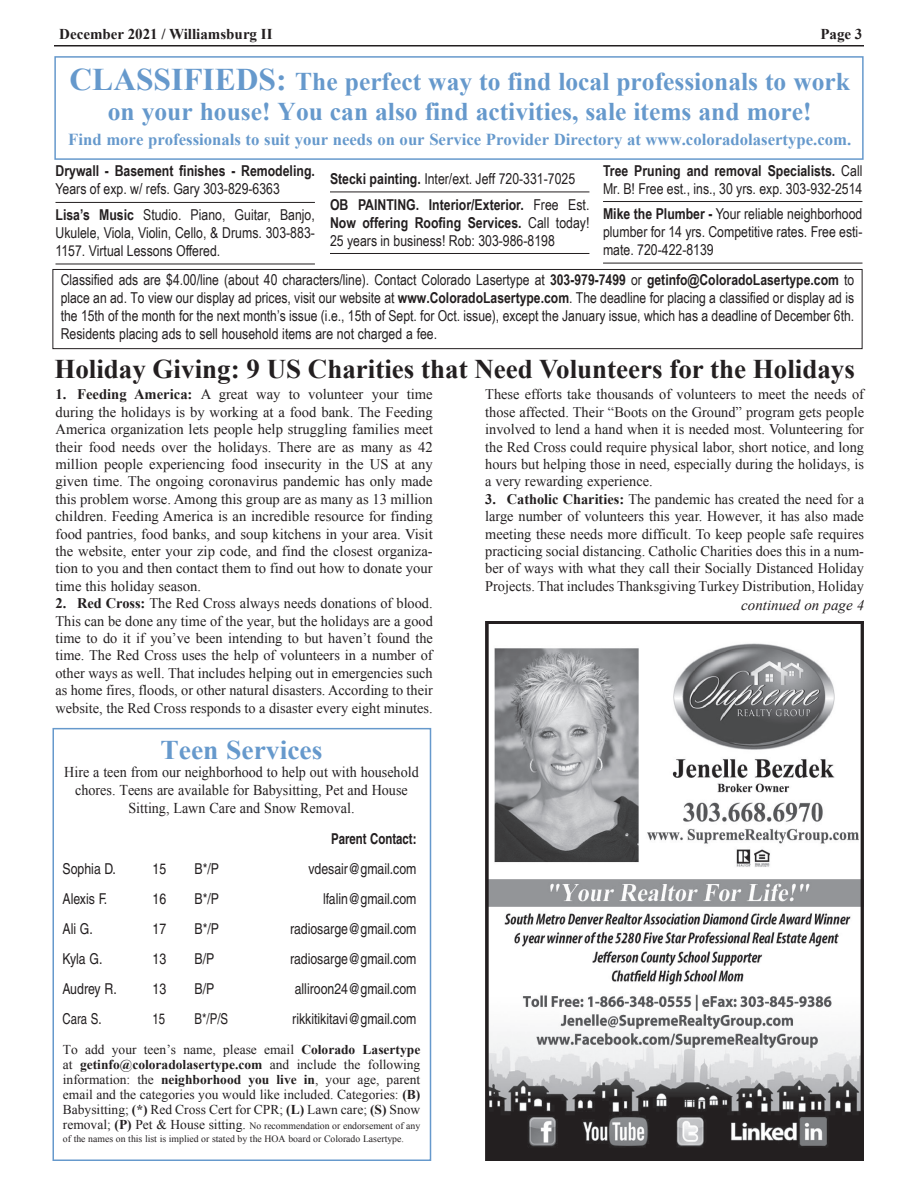
<style>
.page{position:relative;width:918px;height:1188px;background:#fff}
.page>*{position:absolute;margin:0;border:0;box-sizing:border-box;transform-origin:0 0}
.HeadsBody{font:700 27px "Times New Roman";color:#231f20}
.t1{font:700 27px "Times New Roman";color:#69c}
.t2{font:700 25.5px "Times New Roman";color:#69c}
.t3{font:700 16.65px "Times New Roman";color:#69c}
.Classifieds{font:15px/18px "Arial Narrow";color:#231f20;text-align:justify}
.t4{font:condensed 15px "Helvetica";color:#231f20}
.Classifieds-2{font:700 15px/18px "Arial Narrow";color:#231f20}
.t5{font:15px/18px "Times New Roman";color:#231f20;text-align:center;scale:.94 1}
.HeadsBody-2{font:700 15px "Times New Roman";color:#231f20}
.Quotes{font:italic 15px "Times New Roman";color:#231f20}
.t6{font:700 condensed 15px "Helvetica";color:#231f20;scale:.93 1}
.t7{font:condensed 15px "Helvetica";color:#231f20;scale:.93 1}
.Body_Copy{font:14.7px/17.4px "Times New Roman";color:#231f20;text-align:justify}
.t8{font:13.5px/15px "Times New Roman";color:#231f20;text-align:justify}
.t9{font:9.75px/12.8px "Times New Roman";color:#231f20}
.s1{font-size:31.5px}
.s2{font-weight:400}
.s3{font-weight:700}
.s4{font-size:13.5px}
.s5{font-weight:700;font-size:13.5px}
</style>
<div class="page">
<hr style="left:56px;top:202px;width:259px;height:1px;background:#231f20">
<hr style="left:56px;top:264px;width:259px;height:1px;background:#231f20">
<hr style="left:330px;top:192px;width:259px;height:1px;background:#231f20">
<hr style="left:330px;top:253px;width:259px;height:1px;background:#231f20">
<hr style="left:603px;top:201px;width:260px;height:1px;background:#231f20">
<hr style="left:603px;top:263px;width:260px;height:1px;background:#231f20">
<hr style="left:54px;top:45px;width:810px;height:1px;background:#231f20">
<div style="left:52px;top:269px;width:810px;height:80px;border:1px solid #231f20"></div>
<div style="left:54px;top:56px;width:810px;height:104px;border:2px solid #69c"></div>
<div style="left:52px;top:728px;width:379px;height:433px;border:2px solid #69c"></div>
<svg style="left:490px;top:643px;width:370px;height:514px"></svg>
<div style="left:486px;top:621px;width:378px;height:540px;border:3px solid #231f20"></div>
<p class="HeadsBody-2" style="left:59px;top:23px;width:215px">December 2021 / Williamsburg II</p>
<p class="HeadsBody-2" style="left:820px;top:23px;width:44px">Page 3</p>
<p class="t2" style="left:70px;top:64px;width:782px"><span class="s1">CLASSIFIEDS:</span> The perfect way to find local professionals to work</p>
<p class="t2" style="left:108px;top:94px;width:705px">on your house! You can also find activities, sale items and more!</p>
<p class="t3" style="left:68px;top:128px;width:785px">Find more professionals to suit your needs on our Service Provider Directory at www.coloradolasertype.com.</p>
<p class="Classifieds-2" style="left:56px;top:161px;width:261px">Drywall - Basement finishes - Remodeling.<br><span class="s2">Years of exp. w/ refs. Gary 303-829-6363</span></p>
<p class="Classifieds" style="left:56px;top:205px;width:261px"><span class="s3">Lisa’s Music</span> Studio. Piano, Guitar, Banjo, Ukulele, Viola, Violin, Cello, &amp; Drums. 303-883- 1157. Virtual Lessons Offered.</p>
<p class="Classifieds" style="left:330px;top:169px;width:247px"><span class="s3">Stecki painting.</span> Inter/ext. Jeff 720-331-7025</p>
<p class="Classifieds-2" style="left:330px;top:195px;width:261px;text-align:justify">OB PAINTING. Interior/Exterior. <span class="s2">Free Est.<br></span>Now offering Roofing Services. <span class="s2">Call today!<br>25 years in business! Rob: 303-986-8198</span></p>
<p class="Classifieds" style="left:603px;top:161px;width:261px"><span class="s3">Tree Pruning and removal Specialists.</span> Call<br>Mr. B! Free est., ins., 30 yrs. exp. 303-932-2514</p>
<p class="Classifieds" style="left:603px;top:204px;width:261px"><span class="s3">Mike the Plumber -</span> Your reliable neighborhood plumber for 14 yrs. Competitive rates. Free esti&shy;mate. 720-422-8139</p>
<p class="Classifieds" style="left:61px;top:270px;width:795px">Classified ads are $4.00/line (about 40 characters/line). Contact Colorado Lasertype at <span class="s3">303-979-7499</span> or <span class="s3">getinfo@ColoradoLasertype.com</span> to place an ad. To view our display ad prices, visit our website at <span class="s3">www.ColoradoLasertype.com</span>. The deadline for placing a classified or display ad is the 15th of the month for the next month’s issue (i.e., 15th of Sept. for Oct. issue), except the January issue, which has a deadline of December 6th.<br>Residents placing ads to sell household items are not charged a fee.</p>
<p class="HeadsBody" style="left:54px;top:350px;width:802px">Holiday Giving: 9 US Charities that Need Volunteers for the Holidays</p>
<p class="Body_Copy" style="left:56px;top:386px;width:379px"><span class="s3">1. Feeding America:</span> A great way to volunteer your time during the holidays is by working at a food bank. The Feeding America organization lets people help struggling families meet their food needs over the holidays. There are as many as 42 million people experiencing food insecurity in the US at any given time. The ongoing coronavirus pandemic has only made this problem worse. Among this group are as many as 13 million children. Feeding America is an incredible resource for finding food pantries, food banks, and soup kitchens in your area. Visit the website, enter your zip code, and find the closest organiza&shy;tion to you and then contact them to find out how to donate your time this holiday season.</p>
<p class="Body_Copy" style="left:56px;top:594px;width:379px"><span class="s3">2. Red Cross:</span> The Red Cross always needs donations of blood.<br>This can be done any time of the year, but the holidays are a good time to do it if you’ve been intending to but haven’t found the time. The Red Cross uses the help of volunteers in a number of other ways as well. That includes helping out in emergencies such as home fires, floods, or other natural disasters. According to their website, the Red Cross responds to a disaster every eight minutes.</p>
<p class="t1" style="left:160px;top:731px;width:164px">Teen Services</p>
<p class="t5" style="left:64px;top:763px;width:379px">Hire a teen from our neighborhood to help out with household chores. Teens are available for Babysitting, Pet and House<br>Sitting, Lawn Care and Snow Removal.</p>
<p class="t6" style="left:331px;top:829px;width:93px">Parent Contact:</p>
<p class="t4" style="left:63px;top:860px;width:55px">Sophia D.</p>
<p class="t4" style="left:153px;top:860px;width:15px">15</p>
<p class="t4" style="left:195px;top:860px;width:26px">B*/P</p>
<p class="t4" style="left:308px;top:860px;width:110px">vdesair@gmail.com</p>
<p class="t4" style="left:63px;top:890px;width:46px">Alexis F.</p>
<p class="t4" style="left:153px;top:890px;width:15px">16</p>
<p class="t4" style="left:195px;top:890px;width:26px">B*/P</p>
<p class="t4" style="left:323px;top:890px;width:95px">lfalin@gmail.com</p>
<p class="t4" style="left:63px;top:920px;width:32px">Ali G.</p>
<p class="t4" style="left:153px;top:920px;width:15px">17</p>
<p class="t4" style="left:195px;top:920px;width:26px">B*/P</p>
<p class="t4" style="left:290px;top:920px;width:128px">radiosarge@gmail.com</p>
<p class="t4" style="left:63px;top:950px;width:41px">Kyla G.</p>
<p class="t4" style="left:153px;top:950px;width:15px">13</p>
<p class="t4" style="left:195px;top:950px;width:21px">B/P</p>
<p class="t4" style="left:290px;top:950px;width:128px">radiosarge@gmail.com</p>
<p class="t4" style="left:63px;top:980px;width:56px">Audrey R.</p>
<p class="t4" style="left:153px;top:980px;width:15px">13</p>
<p class="t4" style="left:195px;top:980px;width:21px">B/P</p>
<p class="t4" style="left:295px;top:980px;width:123px">alliroon24@gmail.com</p>
<p class="t7" style="left:63px;top:1010px;width:44px">Cara S.</p>
<p class="t7" style="left:153px;top:1010px;width:15px">15</p>
<p class="t7" style="left:195px;top:1010px;width:38px">B*/P/S</p>
<p class="t4" style="left:292px;top:1010px;width:126px">rikkitikitavi@gmail.com</p>
<p class="t8" style="left:63px;top:1042px;width:359px">To add your teen’s name, please email <span class="s3">Colorado Lasertype </span>at <span class="s3">getinfo@coloradolasertype.com</span> and include the following information: the <span class="s3">neighborhood you live in</span>, your age, parent email and the categories you would like included. Categories: <span class="s3">(B)<br></span>Babysitting; <span class="s3">(*)</span> Red Cross Cert for CPR; <span class="s3">(L)</span> Lawn care; <span class="s3">(S)</span> Snow</p>
<p class="t9" style="left:63px;top:1120px;width:359px"><span class="s4">removal;</span> <span class="s5">(P)</span> <span class="s4">Pet &amp; House sitting.</span> No recommendation or endorsement of any of the names on this list is implied or stated by the HOA board or Colorado Lasertype.</p>
<p class="Body_Copy" style="left:485px;top:386px;width:380px">These efforts take thousands of volunteers to meet the needs of those affected. Their “Boots on the Ground” program gets people involved to lend a hand when it is needed most. Volunteering for the Red Cross could require physical labor, short notice, and long hours but helping those in need, especially during the holidays, is a very rewarding experience.</p>
<p class="Body_Copy" style="left:485px;top:490px;width:380px"><span class="s3">3. Catholic Charities:</span> The pandemic has created the need for a large number of volunteers this year. However, it has also made meeting these needs more difficult. To keep people safe requires practicing social distancing. Catholic Charities does this in a num&shy;ber of ways with what they call their Socially Distanced Holiday Projects. That includes Thanksgiving Turkey Distribution, Holiday</p>
<p class="Quotes" style="left:741px;top:594px;width:125px">continued on page 4</p>
</div>
